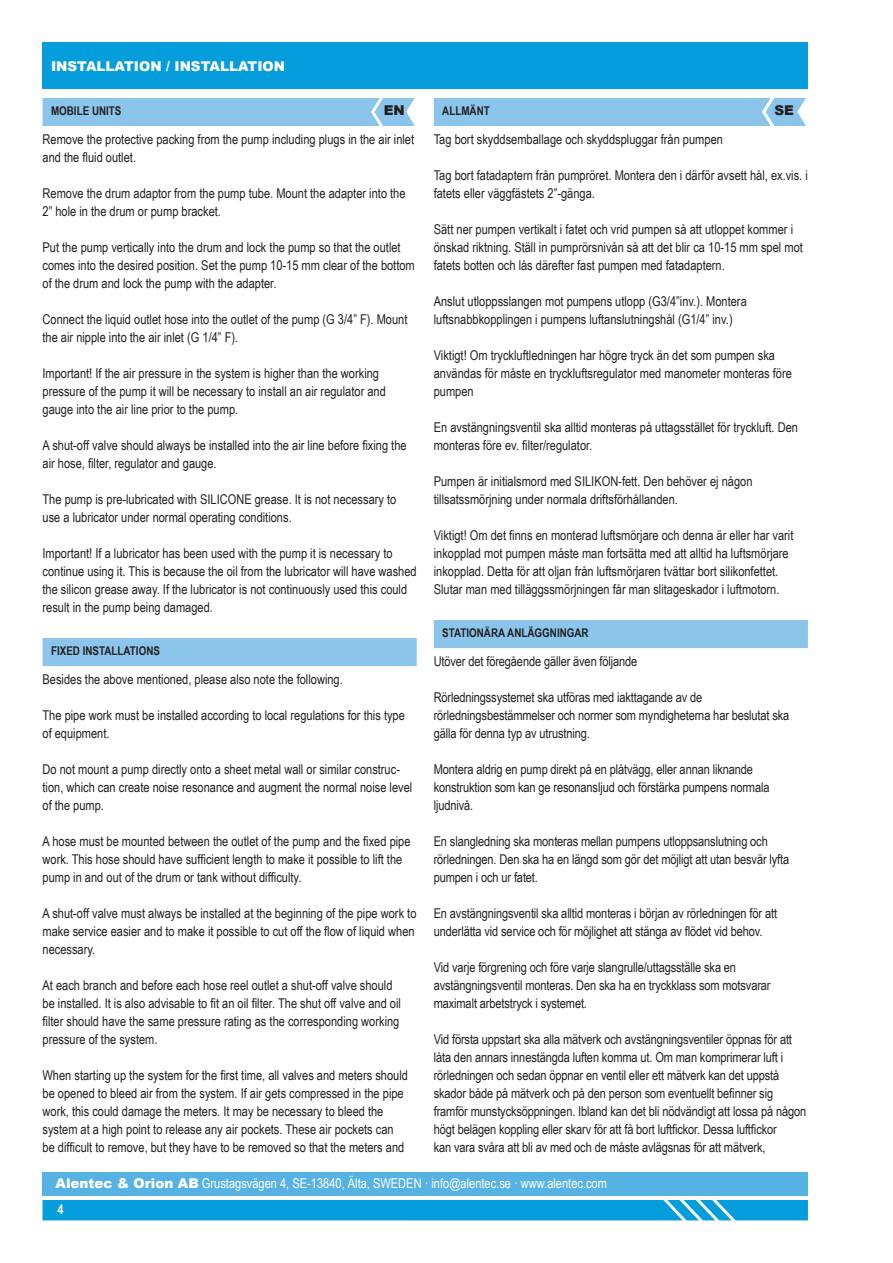
<style>
.page{position:relative;width:893px;height:1263px;background:#fff}
.page>*{position:absolute;margin:0;border:0;box-sizing:border-box;transform-origin:0 0}
.Estilo_de_párrafo_bo{font:13.5px/18px "Arial Narrow";color:#231f20}
.t1{font:13.5px/26.4px "Arial Narrow";color:#fff}
.t2{font:900 13.5px "Arial";color:#231f20}
.subtítulos_apartados{font:700 12px "Arial Narrow";color:#231f20}
.s1{font-family:"Arial";font-weight:900}
.s2{font-weight:700}
</style>
<div class="page">
<div style="left:43px;top:1200px;width:765px;height:20px;background:#069ddc"></div>
<div style="left:43px;top:1172px;width:765px;height:24px;background:#57b2e4"></div>
<div style="left:43px;top:43px;width:765px;height:46px;background:#069ddc"></div>
<div style="left:43px;top:638px;width:374px;height:28px;background:#8bc5eb"></div>
<div style="left:434px;top:620px;width:374px;height:28px;background:#8bc5eb"></div>
<div style="left:43px;top:98px;width:372px;height:28px;background:#8bc5eb"></div>
<div style="left:434px;top:98px;width:372px;height:28px;background:#8bc5eb"></div>
<p class="subtítulos_apartados" style="left:51px;top:102px;width:72px">MOBILE UNITS</p>
<p class="t2" style="left:384px;top:101px;width:22px">EN</p>
<p class="subtítulos_apartados" style="left:442px;top:102px;width:49px">ALLMÄNT</p>
<p class="t2" style="left:774px;top:101px;width:21px">SE</p>
<p class="Estilo_de_párrafo_bo" style="left:43px;top:130px;width:373px">Remove the protective packing from the pump including plugs in the air inlet and the fluid outlet.</p>
<p class="Estilo_de_párrafo_bo" style="left:43px;top:184px;width:365px">Remove the drum adaptor from the pump tube. Mount the adapter into the<br>2” hole in the drum or pump bracket.</p>
<p class="Estilo_de_párrafo_bo" style="left:43px;top:238px;width:374px">Put the pump vertically into the drum and lock the pump so that the outlet comes into the desired position. Set the pump 10-15 mm clear of the bottom of the drum and lock the pump with the adapter.</p>
<p class="Estilo_de_párrafo_bo" style="left:43px;top:310px;width:366px">Connect the liquid outlet hose into the outlet of the pump (G 3/4” F). Mount the air nipple into the air inlet (G 1/4” F).</p>
<p class="Estilo_de_párrafo_bo" style="left:43px;top:364px;width:345px">Important! If the air pressure in the system is higher than the working pressure of the pump it will be necessary to install an air regulator and gauge into the air line prior to the pump.</p>
<p class="Estilo_de_párrafo_bo" style="left:43px;top:436px;width:366px">A shut-off valve should always be installed into the air line before fixing the air hose, filter, regulator and gauge.</p>
<p class="Estilo_de_párrafo_bo" style="left:43px;top:490px;width:355px">The pump is pre-lubricated with SILICONE grease. It is not necessary to use a lubricator under normal operating conditions.</p>
<p class="Estilo_de_párrafo_bo" style="left:43px;top:544px;width:376px">Important! If a lubricator has been used with the pump it is necessary to continue using it. This is because the oil from the lubricator will have washed the silicon grease away. If the lubricator is not continuously used this could result in the pump being damaged.</p>
<p class="subtítulos_apartados" style="left:51px;top:642px;width:110px">FIXED INSTALLATIONS</p>
<p class="Estilo_de_párrafo_bo" style="left:43px;top:670px;width:302px">Besides the above mentioned, please also note the following.</p>
<p class="Estilo_de_párrafo_bo" style="left:43px;top:706px;width:364px">The pipe work must be installed according to local regulations for this type of equipment.</p>
<p class="Estilo_de_párrafo_bo" style="left:43px;top:760px;width:371px">Do not mount a pump directly onto a sheet metal wall or similar construc&shy;tion, which can create noise resonance and augment the normal noise level of the pump.</p>
<p class="Estilo_de_párrafo_bo" style="left:43px;top:832px;width:370px">A hose must be mounted between the outlet of the pump and the fixed pipe work. This hose should have sufficient length to make it possible to lift the pump in and out of the drum or tank without difficulty.</p>
<p class="Estilo_de_párrafo_bo" style="left:43px;top:904px;width:375px">A shut-off valve must always be installed at the beginning of the pipe work to make service easier and to make it possible to cut off the flow of liquid when necessary.</p>
<p class="Estilo_de_párrafo_bo" style="left:43px;top:976px;width:360px">At each branch and before each hose reel outlet a shut-off valve should be installed. It is also advisable to fit an oil filter. The shut off valve and oil filter should have the same pressure rating as the corresponding working pressure of the system.</p>
<p class="Estilo_de_párrafo_bo" style="left:43px;top:1066px;width:367px">When starting up the system for the first time, all valves and meters should be opened to bleed air from the system. If air gets compressed in the pipe work, this could damage the meters. It may be necessary to bleed the system at a high point to release any air pockets. These air pockets can be difficult to remove, but they have to be removed so that the meters and</p>
<p class="Estilo_de_párrafo_bo" style="left:434px;top:130px;width:291px">Tag bort skyddsemballage och skyddspluggar från pumpen</p>
<p class="Estilo_de_párrafo_bo" style="left:434px;top:166px;width:376px">Tag bort fatadaptern från pumpröret. Montera den i därför avsett hål, ex.vis. i fatets eller väggfästets 2”-gänga.</p>
<p class="Estilo_de_párrafo_bo" style="left:434px;top:220px;width:371px">Sätt ner pumpen vertikalt i fatet och vrid pumpen så att utloppet kommer i önskad riktning. Ställ in pumprörsnivån så att det blir ca 10-15 mm spel mot fatets botten och lås därefter fast pumpen med fatadaptern.</p>
<p class="Estilo_de_párrafo_bo" style="left:434px;top:292px;width:315px">Anslut utloppsslangen mot pumpens utlopp (G3/4”inv.). Montera luftsnabbkopplingen i pumpens luftanslutningshål (G1/4” inv.)</p>
<p class="Estilo_de_párrafo_bo" style="left:434px;top:346px;width:360px">Viktigt! Om tryckluftledningen har högre tryck än det som pumpen ska användas för måste en tryckluftsregulator med manometer monteras före pumpen</p>
<p class="Estilo_de_párrafo_bo" style="left:434px;top:418px;width:366px">En avstängningsventil ska alltid monteras på uttagsstället för tryckluft. Den monteras före ev. filter/regulator.</p>
<p class="Estilo_de_párrafo_bo" style="left:434px;top:472px;width:320px">Pumpen är initialsmord med SILIKON-fett. Den behöver ej någon tillsatssmörjning under normala driftsförhållanden.</p>
<p class="Estilo_de_párrafo_bo" style="left:434px;top:526px;width:361px">Viktigt! Om det finns en monterad luftsmörjare och denna är eller har varit inkopplad mot pumpen måste man fortsätta med att alltid ha luftsmörjare inkopplad. Detta för att oljan från luftsmörjaren tvättar bort silikonfettet.<br>Slutar man med tilläggssmörjningen får man slitageskador i luftmotorn.</p>
<p class="subtítulos_apartados" style="left:442px;top:624px;width:148px">STATIONÄRA ANLÄGGNINGAR</p>
<p class="Estilo_de_párrafo_bo" style="left:434px;top:652px;width:205px">Utöver det föregående gäller även följande</p>
<p class="Estilo_de_párrafo_bo" style="left:434px;top:688px;width:357px">Rörledningssystemet ska utföras med iakttagande av de rörledningsbestämmelser och normer som myndigheterna har beslutat ska gälla för denna typ av utrustning.</p>
<p class="Estilo_de_párrafo_bo" style="left:434px;top:760px;width:337px">Montera aldrig en pump direkt på en plåtvägg, eller annan liknande konstruktion som kan ge resonansljud och förstärka pumpens normala ljudnivå.</p>
<p class="Estilo_de_párrafo_bo" style="left:434px;top:832px;width:357px">En slangledning ska monteras mellan pumpens utloppsanslutning och rörledningen. Den ska ha en längd som gör det möjligt att utan besvär lyfta pumpen i och ur fatet.</p>
<p class="Estilo_de_párrafo_bo" style="left:434px;top:904px;width:345px">En avstängningsventil ska alltid monteras i början av rörledningen för att underlätta vid service och för möjlighet att stänga av flödet vid behov.</p>
<p class="Estilo_de_párrafo_bo" style="left:434px;top:958px;width:338px">Vid varje förgrening och före varje slangrulle/uttagsställe ska en avstängningsventil monteras. Den ska ha en tryckklass som motsvarar maximalt arbetstryck i systemet.</p>
<p class="Estilo_de_párrafo_bo" style="left:434px;top:1030px;width:374px">Vid första uppstart ska alla mätverk och avstängningsventiler öppnas för att låta den annars innestängda luften komma ut. Om man komprimerar luft i rörledningen och sedan öppnar en ventil eller ett mätverk kan det uppstå skador både på mätverk och på den person som eventuellt befinner sig framför munstycksöppningen. Ibland kan det bli nödvändigt att lossa på någon högt belägen koppling eller skarv för att få bort luftfickor. Dessa luftfickor<br>kan vara svåra att bli av med och de måste avlägsnas för att mätverk,</p>
<p class="t1" style="left:56px;top:1169px;width:553px"><span class="s1">Alentec &amp; Orion AB</span> Grustagsvägen 4, SE-13840, Älta, SWEDEN · info@alentec.se · www.alentec.com<br><span class="s2">4</span></p>
</div>
